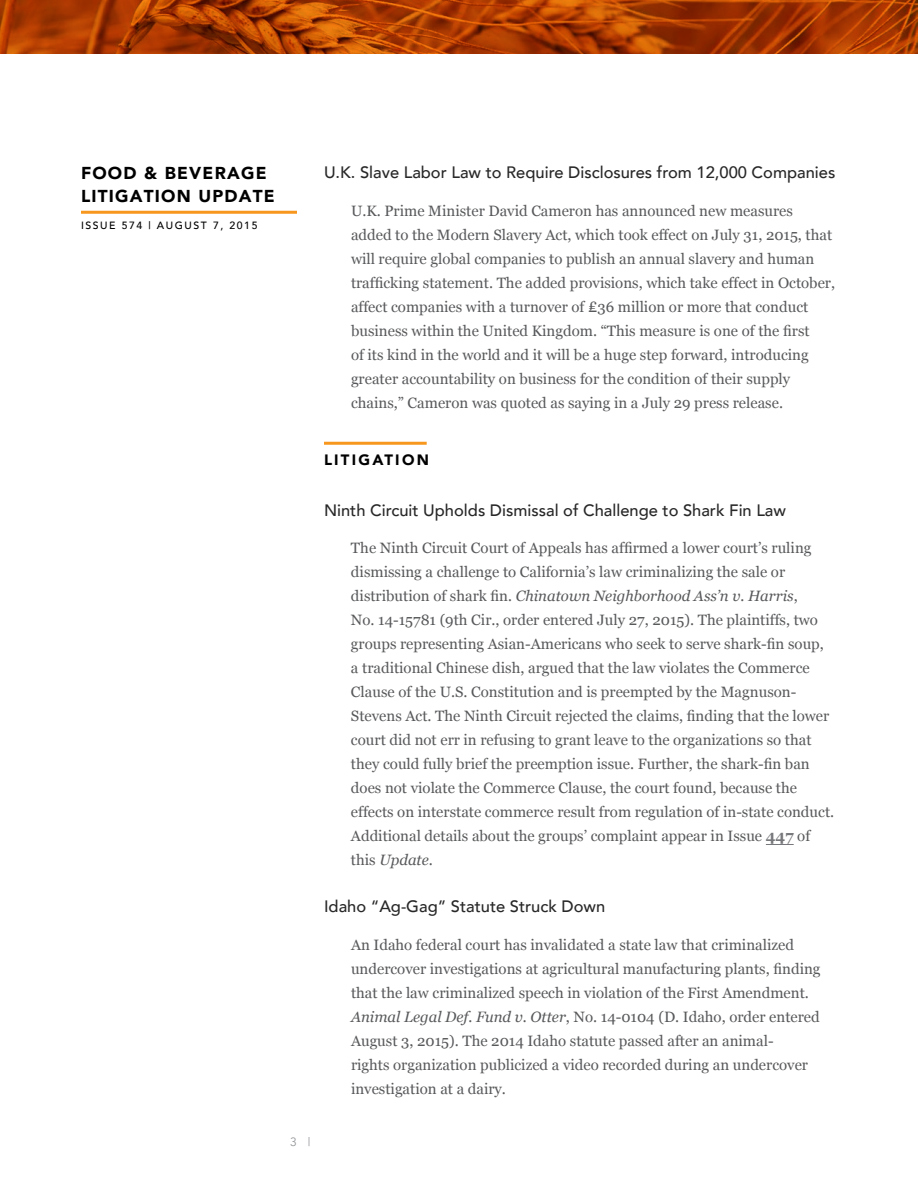
<style>
.page{position:relative;width:918px;height:1188px;background:#fff}
.page>*{position:absolute;margin:0;border:0;box-sizing:border-box;transform-origin:0 0}
.t1{font:900 17.25px/22.5px "Avenir";letter-spacing:.07em;color:#000}
.t2{font:500 16.5px "Avenir";color:#292829}
.t3{font:15px/24px "Georgia";color:#58595b}
.t4{font:900 15px "Avenir";letter-spacing:.15em;color:#000}
.t5{font:12px "Avenir";color:#939598}
.t6{font:500 10.5px "Avenir";letter-spacing:.15em;color:#000}
.s1{font-style:italic}
.s2{font-weight:700;color:#77787b}
</style>
<div class="page">
<hr style="left:81px;top:211px;width:216px;height:3px;background:#f8971d">
<svg style="left:0;top:0;width:918px;height:54px;background:#a83c02"></svg>
<hr style="left:324px;top:442px;width:103px;height:3px;background:#f8971d">
<svg style="left:766px;top:844px;width:28px;height:1px"></svg>
<p class="t1" style="left:81px;top:162px;width:195px">FOOD &amp; BEVERAGE<br>LITIGATION UPDATE</p>
<p class="t6" style="left:81px;top:216px;width:178px">ISSUE 574 | AUGUST 7, 2015</p>
<p class="t2" style="left:324px;top:158px;width:513px">U.K. Slave Labor Law to Require Disclosures from 12,000 Companies</p>
<p class="t3" style="left:351px;top:199px;width:486px">U.K. Prime Minister David Cameron has announced new measures added to the Modern Slavery Act, which took effect on July 31, 2015, that will require global companies to publish an annual slavery and human trafficking statement. The added provisions, which take effect in October, affect companies with a turnover of ₤36 million or more that conduct business within the United Kingdom. “This measure is one of the first<br>of its kind in the world and it will be a huge step forward, introducing greater accountability on business for the condition of their supply chains,” Cameron was quoted as saying in a July 29 press release.</p>
<p class="t4" style="left:324px;top:447px;width:106px">LITIGATION</p>
<p class="t2" style="left:324px;top:496px;width:464px">Ninth Circuit Upholds Dismissal of Challenge to Shark Fin Law</p>
<p class="t3" style="left:351px;top:537px;width:485px">The Ninth Circuit Court of Appeals has affirmed a lower court’s ruling dismissing a challenge to California’s law criminalizing the sale or distribution of shark fin<span class="s1">. Chinatown Neighborhood Ass’n v. Harris</span>,<br>No. 14-15781 (9th Cir., order entered July 27, 2015). The plaintiffs, two groups representing Asian-Americans who seek to serve shark-fin soup, a traditional Chinese dish, argued that the law violates the Commerce Clause of the U.S. Constitution and is preempted by the Magnuson-Stevens Act. The Ninth Circuit rejected the claims, finding that the lower court did not err in refusing to grant leave to the organizations so that they could fully brief the preemption issue. Further, the shark-fin ban does not violate the Commerce Clause, the court found, because the effects on interstate commerce result from regulation of in-state conduct.<br>Additional details about the groups’ complaint appear in Issue <span class="s2">447</span> of this <span class="s1">Update</span>.</p>
<p class="t2" style="left:324px;top:892px;width:283px">Idaho “Ag-Gag” Statute Struck Down</p>
<p class="t3" style="left:351px;top:933px;width:471px">An Idaho federal court has invalidated a state law that criminalized undercover investigations at agricultural manufacturing plants, finding that the law criminalized speech in violation of the First Amendment.<br><span class="s1">Animal Legal Def. Fund v. Otter</span>, No. 14-0104 (D. Idaho, order entered August 3, 2015). The 2014 Idaho statute passed after an animal-<br>rights organization publicized a video recorded during an undercover investigation at a dairy.</p>
<p class="t5" style="left:290px;top:1135px;width:22px">3 |</p>
</div>
